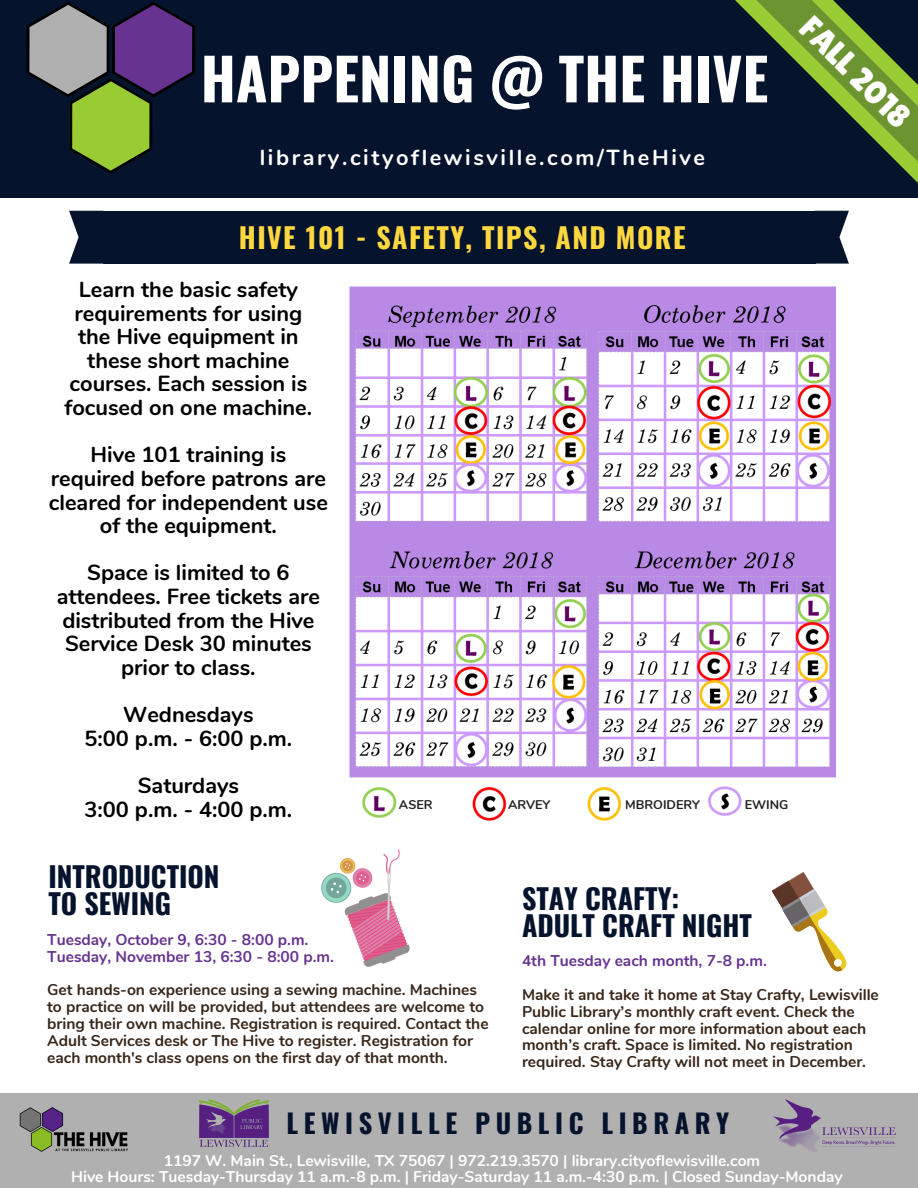
<style>
.page{position:relative;width:918px;height:1188px;background:#fff}
.page>*{position:absolute;margin:0;border:0;box-sizing:border-box;transform-origin:0 0}
.t1{font:700 57.6px "Oswald";color:#fff}
.t2{font:32.7px "Lilita One";color:#fff}
.t3{font:700 28.05px/27px "Oswald";color:#05132c}
.t4{font:700 28.05px "Oswald";letter-spacing:.05em;color:#ffd840}
.t5{font:700 26.4px "Oswald";letter-spacing:.21em;color:#05132c}
.t6{font:700 21.75px/23.7px "Nunito";color:#000;text-align:center}
.t7{font:700 21.75px "Nunito";letter-spacing:.12em;color:#fff}
.t8{font:700 15.6px/16.8px "Nunito";color:#392618}
.t9{font:700 15.6px "Nunito";color:#fff}
.t10{font:700 15.6px/16.8px "Nunito";color:#663390}
.t11{font:700 12.6px "Nunito";color:#222}
</style>
<div class="page">
<div style="left:0;top:1094px;width:918px;height:94px;background:#b0b0b0"></div>
<div style="left:103px;top:211px;width:712px;height:52px;background:#05132c"></div>
<svg style="left:815px;top:234px;width:34px;height:29px"></svg>
<svg style="left:69px;top:211px;width:34px;height:52px;background:#28344a"></svg>
<img style="left:19px;top:1107px;width:109px;height:45px">
<img style="left:770px;top:1093px;width:131px;height:58px">
<svg style="left:321px;top:849px;width:89px;height:118px"></svg>
<img style="left:199px;top:1099px;width:70px;height:47px">
<img style="left:350px;top:287px;width:486px;height:533px">
<svg style="left:772px;top:872px;width:75px;height:100px"></svg>
<div style="left:0;top:0;width:918px;height:198px;background:#05132c"></div>
<svg style="left:814px;top:210px;width:35px;height:24px"></svg>
<svg style="left:735px;top:0;width:183px;height:183px"></svg>
<svg style="left:26px;top:2px;width:169px;height:172px"></svg>
<h1 class="t1" style="left:201px;top:34px;width:569px">HAPPENING @ THE HIVE</h1>
<h3 class="t7" style="left:260px;top:143px;width:447px">library.cityoflewisville.com/TheHive</h3>
<h2 class="t2" style="left:819px;top:9px;width:143px;rotate:45deg">FALL 2018</h2>
<h3 class="t4" style="left:239px;top:215px;width:448px">HIVE 101 - SAFETY, TIPS, AND MORE</h3>
<h3 class="t6" style="left:65px;top:278px;width:249px">Learn the basic safety requirements for using the Hive equipment in these short machine courses. Each session is focused on one machine.</h3>
<h3 class="t6" style="left:49px;top:443px;width:281px">Hive 101 training is required before patrons are cleared for independent use of the equipment.</h3>
<h3 class="t6" style="left:57px;top:561px;width:265px">Space is limited to 6 attendees. Free tickets are distributed from the Hive<br>Service Desk 30 minutes prior to class.</h3>
<h3 class="t6" style="left:84px;top:703px;width:209px">Wednesdays<br>5:00 p.m. - 6:00 p.m.</h3>
<h3 class="t6" style="left:84px;top:774px;width:209px">Saturdays<br>3:00 p.m. - 4:00 p.m.</h3>
<p class="t11" style="left:399px;top:796px;width:35px">ASER</p>
<p class="t11" style="left:508px;top:796px;width:44px">ARVEY</p>
<p class="t11" style="left:625px;top:796px;width:76px">MBROIDERY</p>
<p class="t11" style="left:745px;top:796px;width:45px">EWING</p>
<h3 class="t3" style="left:48px;top:861px;width:173px">INTRODUCTION<br>TO SEWING</h3>
<p class="t10" style="left:47px;top:931px;width:288px">Tuesday, October 9, 6:30 - 8:00 p.m.<br>Tuesday, November 13, 6:30 - 8:00 p.m.</p>
<p class="t8" style="left:47px;top:982px;width:443px">Get hands-on experience using a sewing machine. Machines to practice on will be provided, but attendees are welcome to bring their own machine. Registration is required. Contact the Adult Services desk or The Hive to register. Registration for each month's class opens on the first day of that month.</p>
<h3 class="t3" style="left:522px;top:884px;width:231px">STAY CRAFTY:<br>ADULT CRAFT NIGHT</h3>
<p class="t10" style="left:522px;top:953px;width:246px">4th Tuesday each month, 7-8 p.m.</p>
<p class="t8" style="left:522px;top:986px;width:358px">Make it and take it home at Stay Crafty, Lewisville Public Library’s monthly craft event. Check the calendar online for more information about each month’s craft. Space is limited. No registration required. Stay Crafty will not meet in December.</p>
<h3 class="t5" style="left:287px;top:1103px;width:444px">LEWISVILLE PUBLIC LIBRARY</h3>
<p class="t9" style="left:164px;top:1150px;width:598px">1197 W. Main St., Lewisville, TX 75067 | 972.219.3570 | library.cityoflewisville.com</p>
<p class="t9" style="left:71px;top:1167px;width:773px">Hive Hours: Tuesday-Thursday 11 a.m.-8 p.m. | Friday-Saturday 11 a.m.-4:30 p.m. | Closed Sunday-Monday</p>
</div>
